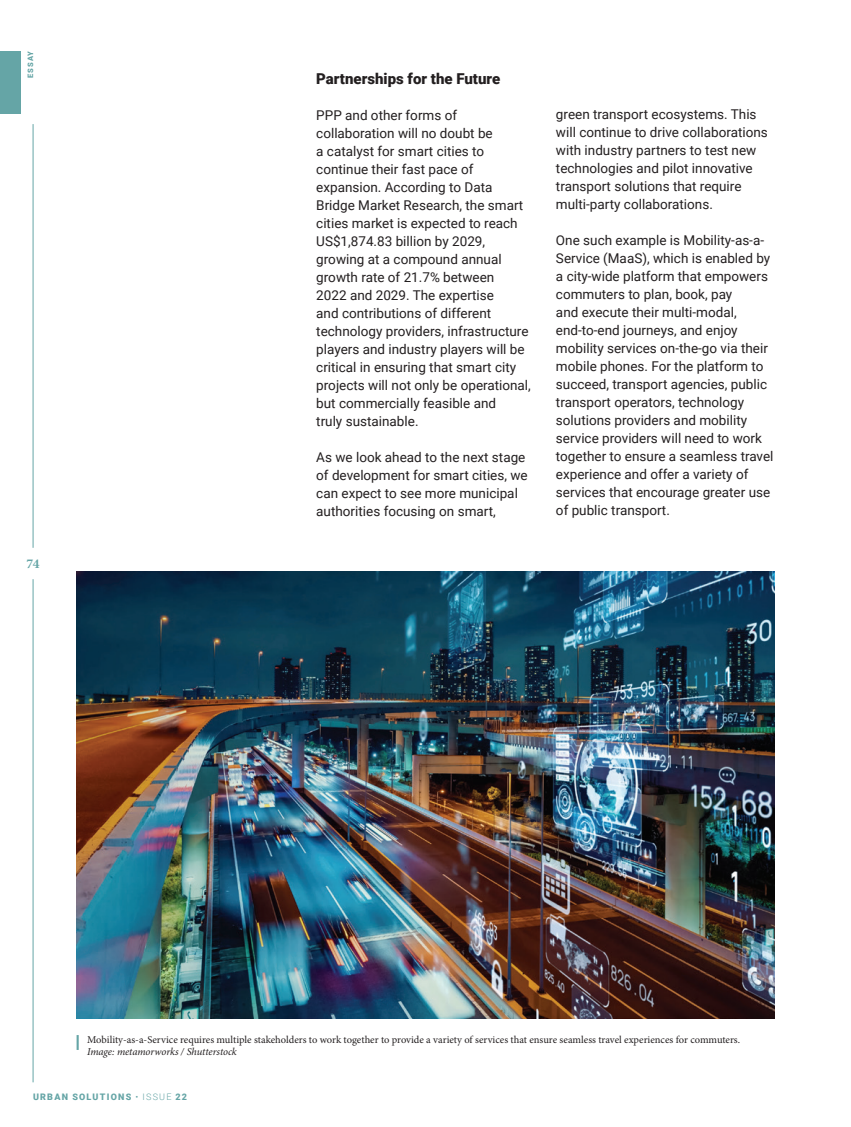
<style>
.page{position:relative;width:851px;height:1127px;background:#fff}
.page>*{position:absolute;margin:0;border:0;box-sizing:border-box;transform-origin:0 0}
.t1{font:900 15px "Roboto";color:#231f20}
.t2{font:13.5px/18px "Roboto";color:#231f20}
.t3{font:700 13.5px "Minion Pro";color:#65a5a6}
.t4{font:10.5px "Minion Pro";color:#231f20}
.t5{font:italic 10.5px "Minion Pro";letter-spacing:-.01em;color:#231f20}
.t6{font:900 9px "Roboto";letter-spacing:.135em;color:#65a5a6}
.t7{font:900 7.5px "Roboto";letter-spacing:.135em;color:#65a5a6}
.s1{font-weight:300}
</style>
<div class="page">
<img style="left:77px;top:571px;width:697px;height:447px">
<svg style="left:77px;top:1035px;width:2px;height:15px"></svg>
<hr style="left:33px;top:579px;width:1px;height:503px;background:#65a5a6">
<hr style="left:33px;top:124px;width:1px;height:424px;background:#65a5a6">
<div style="left:0;top:51px;width:21px;height:62px;background:#65a5a6"></div>
<p class="t7" style="left:25px;top:78px;width:28px;rotate:-90deg">ESSAY</p>
<p class="t3" style="left:26px;top:554px;width:15px">74</p>
<p class="t1" style="left:316px;top:68px;width:185px">Partnerships for the Future</p>
<p class="t2" style="left:316px;top:105px;width:216px">PPP and other forms of collaboration will no doubt be<br>a catalyst for smart cities to continue their fast pace of expansion. According to Data<br>Bridge Market Research, the smart cities market is expected to reach<br>US$1,874.83 billion by 2029, growing at a compound annual growth rate of 21.7% between<br>2022 and 2029. The expertise<br>and contributions of different technology providers, infrastructure players and industry players will be critical in ensuring that smart city projects will not only be operational, but commercially feasible and<br>truly sustainable.</p>
<p class="t2" style="left:316px;top:447px;width:213px">As we look ahead to the next stage of development for smart cities, we can expect to see more municipal authorities focusing on smart,</p>
<p class="t2" style="left:556px;top:105px;width:213px">green transport ecosystems. This will continue to drive collaborations with industry partners to test new technologies and pilot innovative transport solutions that require multi-party collaborations.</p>
<p class="t2" style="left:556px;top:231px;width:219px">One such example is Mobility-as-a-Service (MaaS), which is enabled by a city-wide platform that empowers commuters to plan, book, pay<br>and execute their multi-modal, end-to-end journeys, and enjoy mobility services on-the-go via their mobile phones. For the platform to succeed, transport agencies, public transport operators, technology solutions providers and mobility service providers will need to work together to ensure a seamless travel experience and offer a variety of services that encourage greater use of public transport.</p>
<p class="t4" style="left:87px;top:1032px;width:654px">Mobility-as-a-Service requires multiple stakeholders to work together to provide a variety of services that ensure seamless travel experiences for commuters.</p>
<p class="t5" style="left:87px;top:1044px;width:151px">Image: metamorworks / Shutterstock</p>
<p class="t6" style="left:33px;top:1090px;width:155px">URBAN SOLUTIONS <span class="s1">• ISSUE</span> 22</p>
</div>
